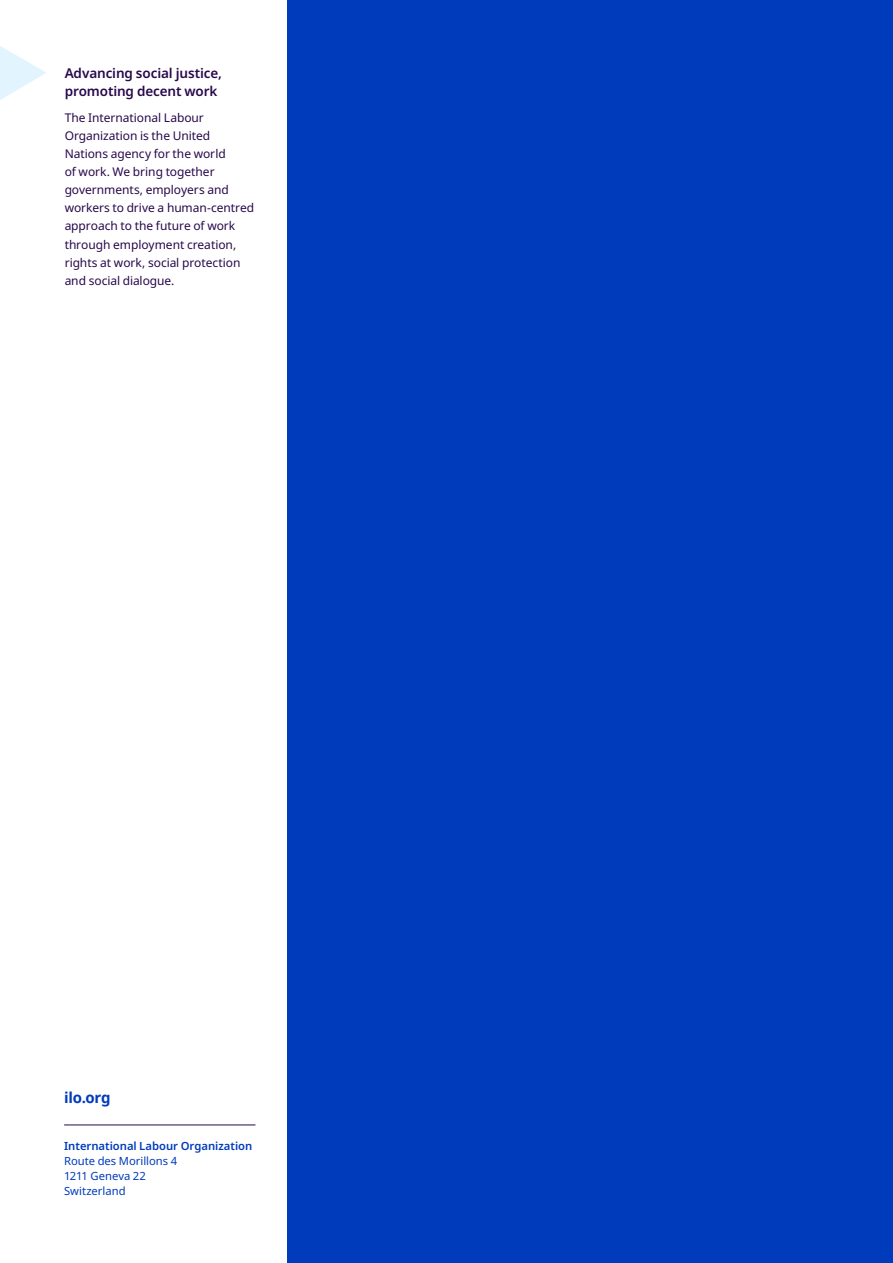
<style>
.page{position:relative;width:893px;height:1263px;background:#fff}
.page>*{position:absolute;margin:0;border:0;box-sizing:border-box;transform-origin:0 0}
.t1{font:700 15px "Noto Sans";letter-spacing:-.02em;color:#003bbc}
.titre_dos{font:600 13.5px/18px "Noto Sans";letter-spacing:-.01em;color:#28084b}
.P_body_text{font:12px/18px "Noto Sans";letter-spacing:-.005em;color:#28084b}
.Briefing_A4_-_contact_details{font:11.25px/15px "Noto Sans";color:#003bbc}
.Briefing_A4_-_contact_details-2{font:600 11.25px "Noto Sans";letter-spacing:-.005em;color:#003bbc}
</style>
<div class="page">
<div style="left:287px;top:0;width:606px;height:1263px;background:#003bbc"></div>
<svg style="left:0;top:46px;width:46px;height:54px"></svg>
<hr style="left:64px;top:1125px;width:191px;height:1px;background:#28084b">
<p class="titre_dos" style="left:65px;top:64px;width:159px">Advancing social justice, promoting decent work</p>
<p class="P_body_text" style="left:65px;top:109px;width:191px">The International Labour<br>Organization is the United<br>Nations agency for the world<br>of work. We bring together governments, employers and workers to drive a human-centred approach to the future of work through employment creation, rights at work, social protection and social dialogue.</p>
<p class="t1" style="left:64px;top:1087px;width:48px">ilo.org</p>
<p class="Briefing_A4_-_contact_details-2" style="left:64px;top:1138px;width:190px">International Labour Organization</p>
<p class="Briefing_A4_-_contact_details" style="left:64px;top:1154px;width:114px">Route des Morillons 4<br>1211 Geneva 22<br>Switzerland</p>
</div>
